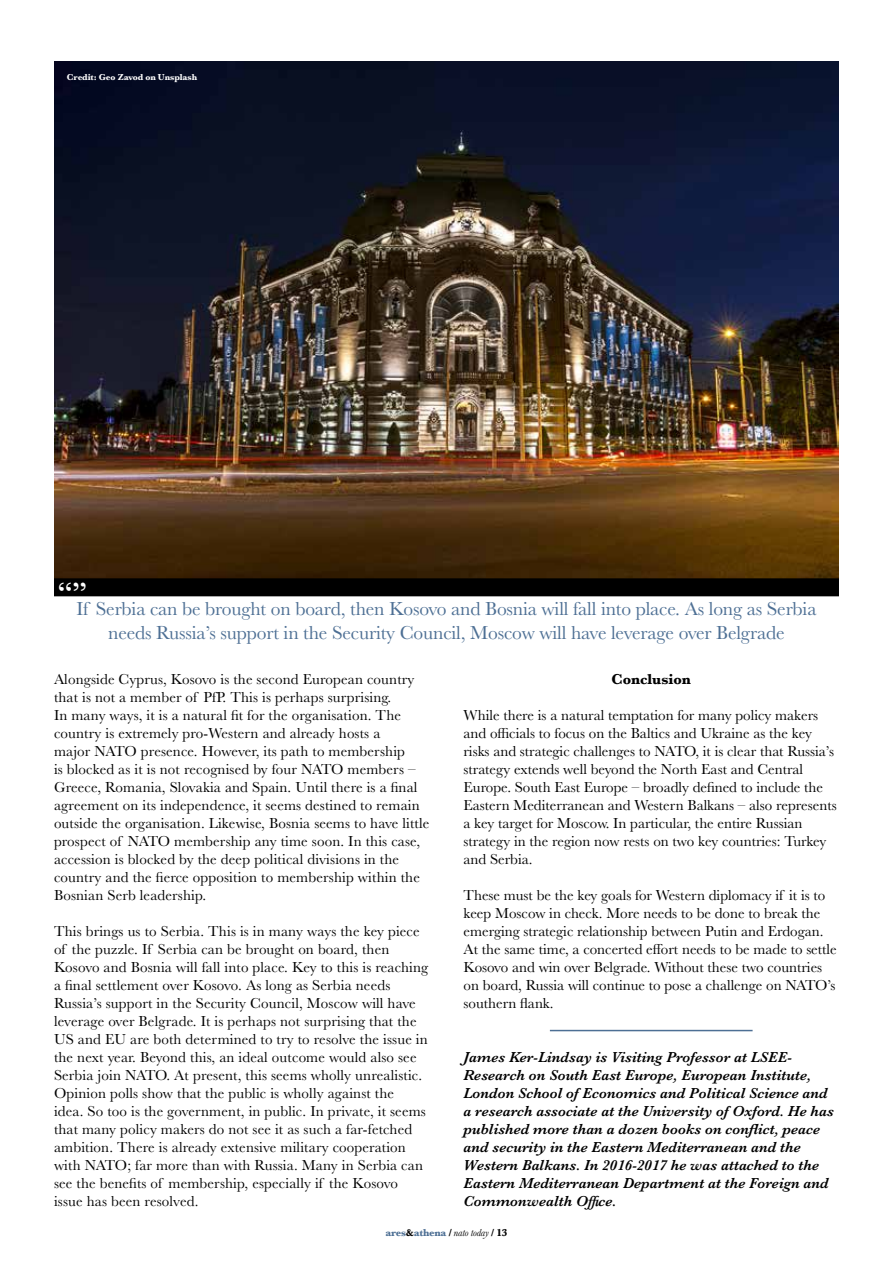
<style>
.page{position:relative;width:893px;height:1263px;background:#fff}
.page>*{position:absolute;margin:0;border:0;box-sizing:border-box;transform-origin:0 0}
.t1{font:600 25.8px "Baskerville";color:#fff}
.t2{font:19.5px/23.4px "Baskerville";letter-spacing:-.01em;color:#4d6f94;text-align:center}
.t3{font:15px/18px "Baskerville";letter-spacing:.01em;color:#000}
.t4{font:italic 600 15px/18px "Baskerville";color:#000}
.t5{font:700 15px "Baskerville";color:#000}
.t6{font:700 10.5px "Baskerville";letter-spacing:-.02em;color:#4d6f94}
.t7{font:700 9px "Baskerville";letter-spacing:-.01em;color:#fff}
.s1{color:#000}
.s2{font-weight:600;color:#000}
.s3{font-weight:400;font-style:italic;color:#000}
</style>
<div class="page">
<img style="left:54px;top:62px;width:785px;height:516px">
<div style="left:54px;top:578px;width:785px;height:18px;background:#000"></div>
<hr style="left:550px;top:1030px;width:203px;height:1px;background:#4d6f94">
<p class="t7" style="left:67px;top:70px;width:132px">Credit: Geo Zavod on Unsplash</p>
<h1 class="t1" style="left:58px;top:573px;width:31px">“”</h1>
<h2 class="t2" style="left:76px;top:597px;width:741px">If Serbia can be brought on board, then Kosovo and Bosnia will fall into place. As long as Serbia needs Russia’s support in the Security Council, Moscow will have leverage over Belgrade</h2>
<p class="t3" style="left:54px;top:670px;width:377px">Alongside Cyprus, Kosovo is the second European country that is not a member of PfP. This is perhaps surprising.<br>In many ways, it is a natural fit for the organisation. The country is extremely pro-Western and already hosts a<br>major NATO presence. However, its path to membership<br>is blocked as it is not recognised by four NATO members – Greece, Romania, Slovakia and Spain. Until there is a final agreement on its independence, it seems destined to remain outside the organisation. Likewise, Bosnia seems to have little prospect of NATO membership any time soon. In this case, accession is blocked by the deep political divisions in the country and the fierce opposition to membership within the Bosnian Serb leadership.</p>
<p class="t3" style="left:54px;top:922px;width:376px">This brings us to Serbia. This is in many ways the key piece of the puzzle. If Serbia can be brought on board, then Kosovo and Bosnia will fall into place. Key to this is reaching a final settlement over Kosovo. As long as Serbia needs Russia’s support in the Security Council, Moscow will have leverage over Belgrade. It is perhaps not surprising that the US and EU are both determined to try to resolve the issue in the next year. Beyond this, an ideal outcome would also see Serbia join NATO. At present, this seems wholly unrealistic.<br>Opinion polls show that the public is wholly against the<br>idea. So too is the government, in public. In private, it seems that many policy makers do not see it as such a far-fetched ambition. There is already extensive military cooperation with NATO; far more than with Russia. Many in Serbia can see the benefits of membership, especially if the Kosovo issue has been resolved.</p>
<p class="t5" style="left:611px;top:669px;width:81px">Conclusion</p>
<p class="t3" style="left:463px;top:706px;width:375px">While there is a natural temptation for many policy makers and officials to focus on the Baltics and Ukraine as the key risks and strategic challenges to NATO, it is clear that Russia’s strategy extends well beyond the North East and Central Europe. South East Europe – broadly defined to include the Eastern Mediterranean and Western Balkans – also represents a key target for Moscow. In particular, the entire Russian strategy in the region now rests on two key countries: Turkey and Serbia.</p>
<p class="t3" style="left:463px;top:886px;width:375px">These must be the key goals for Western diplomacy if it is to keep Moscow in check. More needs to be done to break the emerging strategic relationship between Putin and Erdogan.<br>At the same time, a concerted effort needs to be made to settle Kosovo and win over Belgrade. Without these two countries on board, Russia will continue to pose a challenge on NATO’s southern flank.</p>
<p class="t4" style="left:463px;top:1048px;width:372px">James Ker-Lindsay is Visiting Professor at LSEE-Research on South East Europe, European Institute, London School of Economics and Political Science and a research associate at the University of Oxford. He has published more than a dozen books on conflict, peace and security in the Eastern Mediterranean and the Western Balkans. In 2016-2017 he was attached to the Eastern Mediterranean Department at the Foreign and Commonwealth Office.</p>
<p class="t6" style="left:385px;top:1225px;width:124px">ares<span class="s1">&amp;</span>athena <span class="s2">/</span> <span class="s3">nato today</span> <span class="s2">/</span> <span class="s1">13</span></p>
</div>
